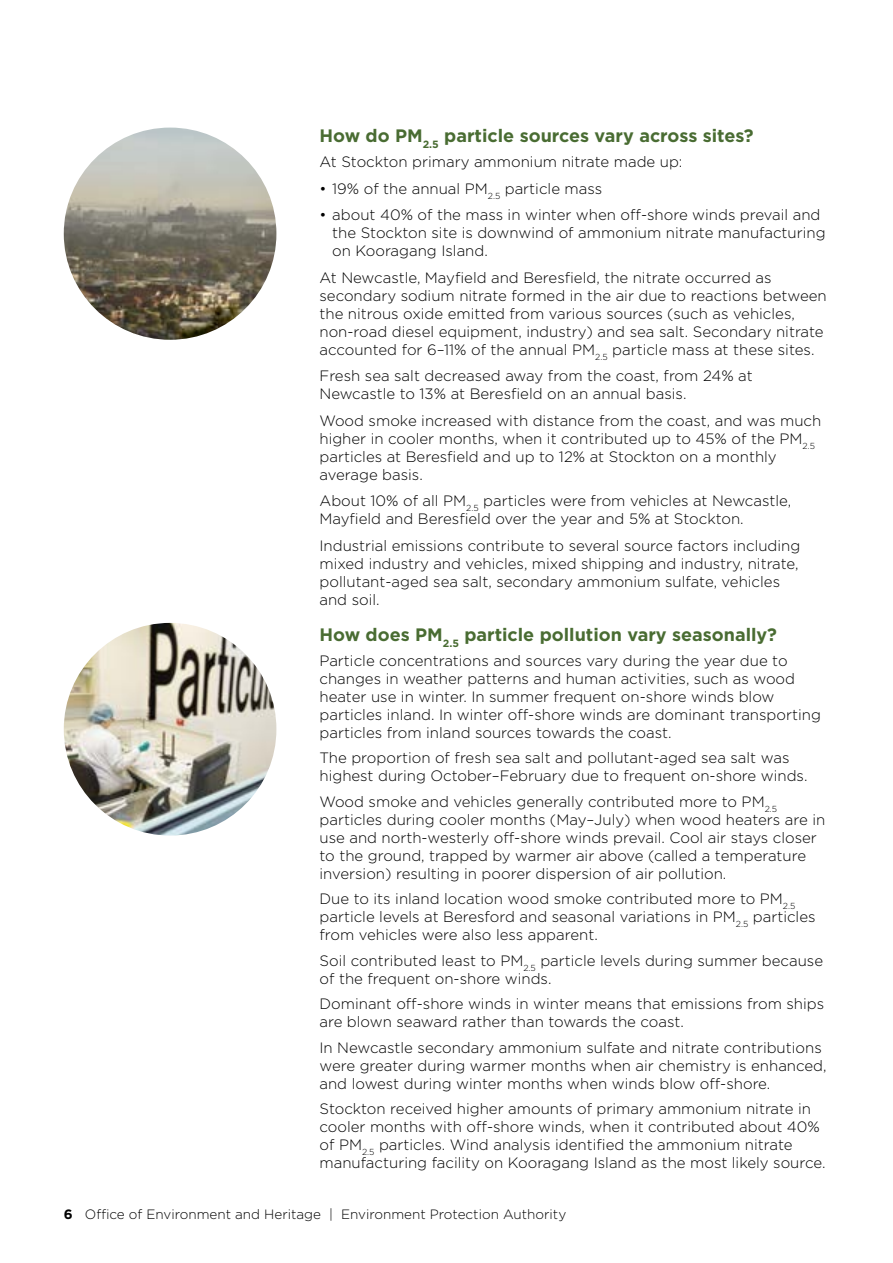
<style>
.page{position:relative;width:893px;height:1263px;background:#fff}
.page>*{position:absolute;margin:0;border:0;box-sizing:border-box;transform-origin:0 0}
.t1{font:700 18px "Gotham";color:#496c32}
.t2{font:300 15px/18px "Gotham";color:#000}
.t3{font:300 13.5px "Gotham";color:#000}
.s1{font-weight:700}
</style>
<div class="page">
<img style="left:64px;top:128px;width:212px;height:212px;border-radius:106px">
<img style="left:64px;top:623px;width:212px;height:212px;border-radius:106px">
<p class="t1" style="left:319px;top:124px;width:436px">How do PM<sub>2.5</sub> particle sources vary across sites?</p>
<p class="t2" style="left:319px;top:152px;width:364px">At Stockton primary ammonium nitrate made up:</p>
<p class="t2" style="left:319px;top:179px;width:284px">• 19% of the annual PM<sub>2.5</sub> particle mass</p>
<p class="t2" style="left:332px;top:205px;width:495px;text-indent:-13px">• about 40% of the mass in winter when off-shore winds prevail and the Stockton site is downwind of ammonium nitrate manufacturing on Kooragang Island.</p>
<p class="t2" style="left:319px;top:268px;width:509px">At Newcastle, Mayfield and Beresfield, the nitrate occurred as secondary sodium nitrate formed in the air due to reactions between the nitrous oxide emitted from various sources (such as vehicles, non-road diesel equipment, industry) and sea salt. Secondary nitrate accounted for 6–11% of the annual PM<sub>2.5</sub> particle mass at these sites.</p>
<p class="t2" style="left:319px;top:366px;width:435px">Fresh sea salt decreased away from the coast, from 24% at<br>Newcastle to 13% at Beresfield on an annual basis.</p>
<p class="t2" style="left:319px;top:411px;width:503px">Wood smoke increased with distance from the coast, and was much higher in cooler months, when it contributed up to 45% of the PM<sub>2.5 </sub>particles at Beresfield and up to 12% at Stockton on a monthly average basis.</p>
<p class="t2" style="left:319px;top:491px;width:473px">About 10% of all PM<sub>2.5</sub> particles were from vehicles at Newcastle,<br>Mayfield and Beresfield over the year and 5% at Stockton.</p>
<p class="t2" style="left:319px;top:536px;width:482px">Industrial emissions contribute to several source factors including mixed industry and vehicles, mixed shipping and industry, nitrate, pollutant-aged sea salt, secondary ammonium sulfate, vehicles and soil.</p>
<p class="t1" style="left:319px;top:622px;width:459px">How does PM<sub>2.5</sub> particle pollution vary seasonally?</p>
<p class="t2" style="left:319px;top:651px;width:503px">Particle concentrations and sources vary during the year due to changes in weather patterns and human activities, such as wood heater use in winter. In summer frequent on-shore winds blow particles inland. In winter off-shore winds are dominant transporting particles from inland sources towards the coast.</p>
<p class="t2" style="left:319px;top:749px;width:489px">The proportion of fresh sea salt and pollutant-aged sea salt was highest during October–February due to frequent on-shore winds.</p>
<p class="t2" style="left:319px;top:792px;width:507px">Wood smoke and vehicles generally contributed more to PM<sub>2.5 </sub>particles during cooler months (May–July) when wood heaters are in use and north-westerly off-shore winds prevail. Cool air stays closer to the ground, trapped by warmer air above (called a temperature inversion) resulting in poorer dispersion of air pollution.</p>
<p class="t2" style="left:319px;top:889px;width:498px">Due to its inland location wood smoke contributed more to PM<sub>2.5 </sub>particle levels at Beresford and seasonal variations in PM<sub>2.5</sub> particles from vehicles were also less apparent.</p>
<p class="t2" style="left:319px;top:951px;width:505px">Soil contributed least to PM<sub>2.5</sub> particle levels during summer because of the frequent on-shore winds.</p>
<p class="t2" style="left:319px;top:994px;width:506px">Dominant off-shore winds in winter means that emissions from ships are blown seaward rather than towards the coast.</p>
<p class="t2" style="left:319px;top:1038px;width:509px">In Newcastle secondary ammonium sulfate and nitrate contributions were greater during warmer months when air chemistry is enhanced, and lowest during winter months when winds blow off-shore.</p>
<p class="t2" style="left:319px;top:1099px;width:507px">Stockton received higher amounts of primary ammonium nitrate in cooler months with off-shore winds, when it contributed about 40% of PM<sub>2.5</sub> particles. Wind analysis identified the ammonium nitrate manufacturing facility on Kooragang Island as the most likely source.</p>
<p class="t3" style="left:64px;top:1206px;width:504px"><span class="s1">6</span> Office of Environment and Heritage | Environment Protection Authority</p>
</div>
